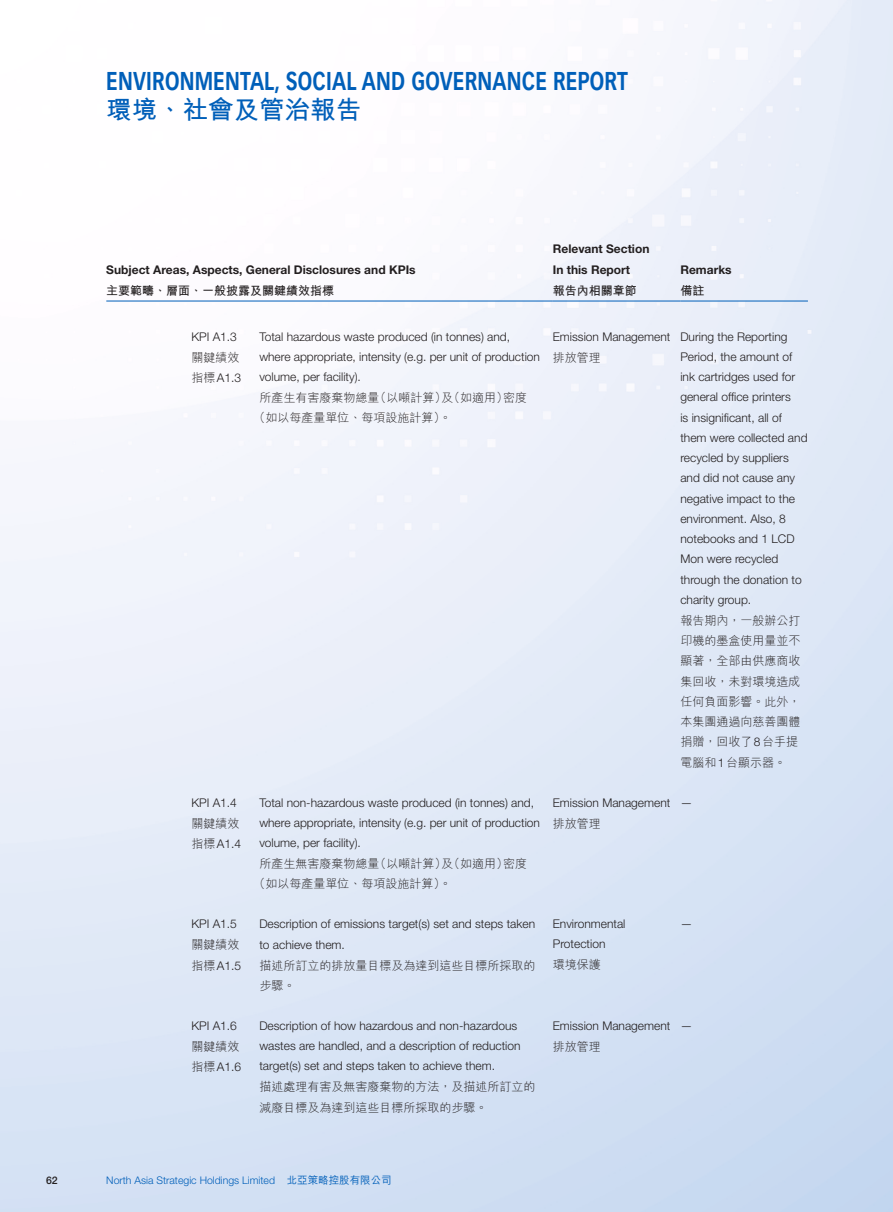
<style>
.page{position:relative;width:893px;height:1212px;background:#fff}
.page>*{position:absolute;margin:0;border:0;box-sizing:border-box;transform-origin:0 0}
.t1{font:700 25.5px "M Hei HK";color:#005fb9}
.t2{font:700 25.35px "Vectora LT Std";letter-spacing:.01em;color:#005fb9;scale:.77 1}
.t3{font:300 12px/20.2px "Helvetica Neue LT Std";color:#231f20}
.t4{font:300 12px/20.2px "M Hei HK";color:#231f20}
.t5{font:700 12px/21px "Helvetica Neue LT Std";color:#231f20}
.t6{font:700 12px "M Hei HK";color:#231f20}
.t7{font:300 10.5px "Helvetica Neue LT Std";color:#005fb9}
.t8{font:500 10.5px "Helvetica Neue LT Std";color:#231f20}
.s1{font-family:"M Hei HK"}
.s2{font-family:"Helvetica Neue LT Std"}
.s3{font-family:"M Hei HK";font-weight:500}
</style>
<div class="page">
<hr style="left:106px;top:301px;width:447px;height:1px;background:#005fb9">
<hr style="left:553px;top:301px;width:127px;height:1px;background:#005fb9">
<hr style="left:680px;top:301px;width:128px;height:1px;background:#005fb9">
<h2 class="t2" style="left:106px;top:66px;width:679px">ENVIRONMENTAL, SOCIAL AND GOVERNANCE REPORT</h2>
<h1 class="t1" style="left:106px;top:91px;width:256px">環境、社會及管治報告</h1>
<p class="t5" style="left:106px;top:259px;width:311px">Subject Areas, Aspects, General Disclosures and KPIs</p>
<p class="t6" style="left:106px;top:282px;width:229px">主要範疇、層面、一般披露及關鍵績效指標</p>
<p class="t5" style="left:553px;top:238px;width:98px">Relevant Section<br>In this Report</p>
<p class="t6" style="left:553px;top:282px;width:85px">報告內相關章節</p>
<p class="t5" style="left:680px;top:259px;width:53px">Remarks</p>
<p class="t6" style="left:680px;top:282px;width:25px">備註</p>
<p class="t3" style="left:191px;top:326px;width:47px">KPI A1.3</p>
<p class="t4" style="left:191px;top:347px;width:49px">關鍵績效</p>
<p class="t3" style="left:191px;top:367px;width:51px"><span class="s1">指標</span>A1.3</p>
<p class="t3" style="left:191px;top:792px;width:47px">KPI A1.4</p>
<p class="t4" style="left:191px;top:813px;width:49px">關鍵績效</p>
<p class="t3" style="left:191px;top:833px;width:51px"><span class="s1">指標</span>A1.4</p>
<p class="t3" style="left:191px;top:913px;width:47px">KPI A1.5</p>
<p class="t4" style="left:191px;top:934px;width:49px">關鍵績效</p>
<p class="t3" style="left:191px;top:955px;width:51px"><span class="s1">指標</span>A1.5</p>
<p class="t3" style="left:191px;top:1015px;width:47px">KPI A1.6</p>
<p class="t4" style="left:191px;top:1036px;width:49px">關鍵績效</p>
<p class="t3" style="left:191px;top:1056px;width:51px"><span class="s1">指標</span>A1.6</p>
<p class="t3" style="left:259px;top:326px;width:282px">Total hazardous waste produced (in tonnes) and, where appropriate, intensity (e.g. per unit of production volume, per facility).</p>
<p class="t4" style="left:253px;top:387px;width:275px;text-indent:6px">所產生有害廢棄物總量（以噸計算）及（如適用）密度（如以每產量單位、每項設施計算）。</p>
<p class="t3" style="left:259px;top:792px;width:282px">Total non-hazardous waste produced (in tonnes) and, where appropriate, intensity (e.g. per unit of production volume, per facility).</p>
<p class="t4" style="left:253px;top:853px;width:275px;text-indent:6px">所產生無害廢棄物總量（以噸計算）及（如適用）密度（如以每產量單位、每項設施計算）。</p>
<p class="t3" style="left:259px;top:913px;width:277px">Description of emissions target(s) set and steps taken to achieve them.</p>
<p class="t4" style="left:259px;top:954px;width:277px">描述所訂立的排放量目標及為達到這些目標所採取的步驟。</p>
<p class="t3" style="left:259px;top:1015px;width:263px">Description of how hazardous and non-hazardous wastes are handled, and a description of reduction target(s) set and steps taken to achieve them.</p>
<p class="t4" style="left:259px;top:1076px;width:277px">描述處理有害及無害廢棄物的方法，及描述所訂立的減廢目標及為達到這些目標所採取的步驟。</p>
<p class="t3" style="left:553px;top:326px;width:119px">Emission Management</p>
<p class="t4" style="left:553px;top:347px;width:49px">排放管理</p>
<p class="t3" style="left:680px;top:326px;width:129px">During the Reporting<br>Period, the amount of ink cartridges used for general office printers<br>is insignificant, all of them were collected and recycled by suppliers and did not cause any negative impact to the environment. Also, 8 notebooks and 1 LCD<br>Mon were recycled through the donation to charity group.</p>
<p class="t4" style="left:680px;top:610px;width:121px">報告期內，一般辦公打印機的墨盒使用量並不顯著，全部由供應商收集回收，未對環境造成任何負面影響。此外，本集團通過向慈善團體捐贈，回收了<span class="s2">8</span>台手提電腦和<span class="s2">1</span>台顯示器。</p>
<p class="t3" style="left:553px;top:792px;width:119px">Emission Management</p>
<p class="t4" style="left:553px;top:813px;width:49px">排放管理</p>
<p class="t3" style="left:680px;top:792px;width:13px">—</p>
<p class="t3" style="left:553px;top:913px;width:74px">Environmental<br>Protection</p>
<p class="t4" style="left:553px;top:954px;width:49px">環境保護</p>
<p class="t3" style="left:680px;top:913px;width:13px">—</p>
<p class="t3" style="left:553px;top:1015px;width:119px">Emission Management</p>
<p class="t4" style="left:553px;top:1036px;width:49px">排放管理</p>
<p class="t3" style="left:680px;top:1015px;width:13px">—</p>
<p class="t8" style="left:46px;top:1174px;width:13px">62</p>
<p class="t7" style="left:106px;top:1174px;width:287px">North Asia Strategic Holdings Limited <span class="s3">北亞策略控股有限公司</span></p>
</div>
